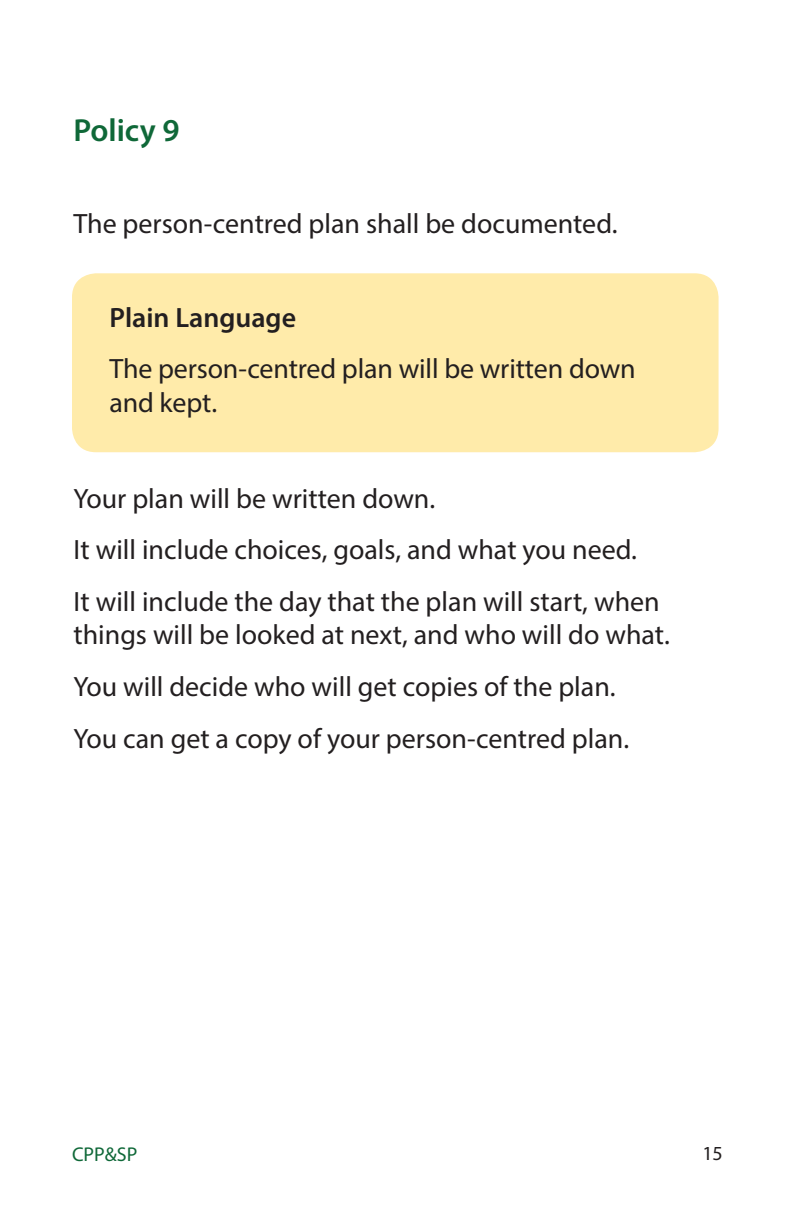
<style>
.page{position:relative;width:792px;height:1224px;background:#fff}
.page>*{position:absolute;margin:0;border:0;box-sizing:border-box;transform-origin:0 0}
.Main_Headings_-_Myri{font:600 32px "Myriad Pro";color:#0f6838}
.Body_text_-_Myriad_P{font:28px/33.6px "Myriad Pro";color:#231f20}
.Body_text_-_Myriad_P-2{font:600 28px "Myriad Pro";color:#231f20}
.t1{font:20px "Myriad Pro";color:#0f6838}
.t2{font:20px "Myriad Pro";color:#231f20}
</style>
<div class="page">
<div style="left:72px;top:273px;width:647px;height:179px;background:#ffebaa;border-radius:24px"></div>
<p class="Main_Headings_-_Myri" style="left:73px;top:110px;width:108px">Policy 9</p>
<p class="Body_text_-_Myriad_P" style="left:73px;top:207px;width:546px">The person-centred plan shall be documented.</p>
<p class="Body_text_-_Myriad_P-2" style="left:109px;top:300px;width:188px">Plain Language</p>
<p class="Body_text_-_Myriad_P" style="left:109px;top:352px;width:528px">The person-centred plan will be written down and kept.</p>
<p class="Body_text_-_Myriad_P" style="left:73px;top:481px;width:363px">Your plan will be written down.</p>
<p class="Body_text_-_Myriad_P" style="left:73px;top:533px;width:565px">It will include choices, goals, and what you need.</p>
<p class="Body_text_-_Myriad_P" style="left:73px;top:584px;width:598px">It will include the day that the plan will start, when things will be looked at next, and who will do what.</p>
<p class="Body_text_-_Myriad_P" style="left:73px;top:669px;width:544px">You will decide who will get copies of the plan.</p>
<p class="Body_text_-_Myriad_P" style="left:73px;top:721px;width:557px">You can get a copy of your person-centred plan.</p>
<p class="t1" style="left:72px;top:1142px;width:67px">CPP&amp;SP</p>
<p class="t2" style="left:702px;top:1141px;width:22px">15</p>
</div>
